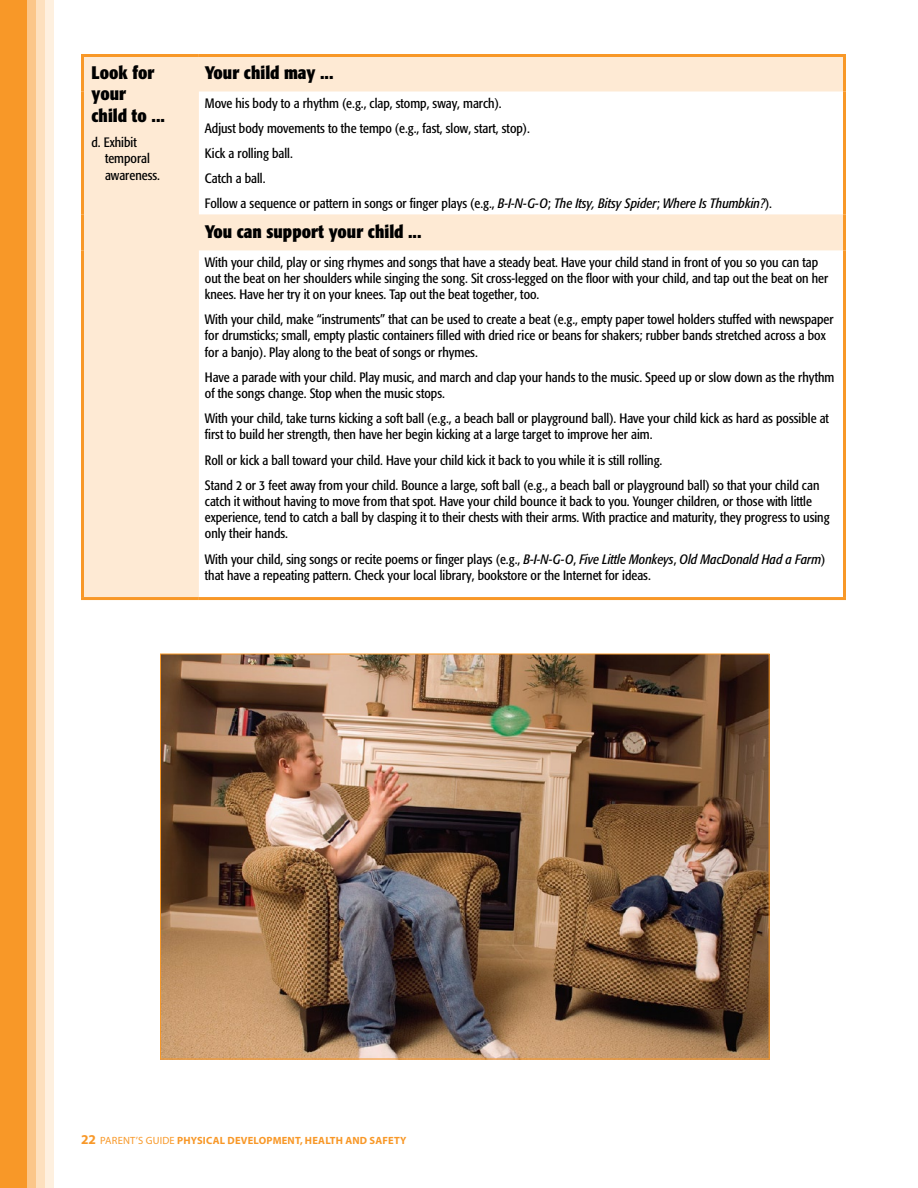
<style>
.page{position:relative;width:918px;height:1188px;background:#fff}
.page>*{position:absolute;margin:0;border:0;box-sizing:border-box;transform-origin:0 0}
.t1{font:700 condensed 18px/21.6px "Formata";color:#000}
.t2{font:condensed 13.5px/16.2px "Formata";color:#000}
.t3{font:700 10.5px "Myriad Pro";letter-spacing:.02em;color:#f89828}
.s1{font-style:italic}
.s2{font-size:13.5px}
.s3{font-weight:400}
</style>
<div class="page">
<svg style="left:84px;top:57px;width:759px;height:540px"></svg>
<hr style="left:81px;top:54px;width:118px;height:3px;background:#f89828">
<hr style="left:81px;top:57px;width:3px;height:35px;background:#f89828">
<hr style="left:199px;top:54px;width:647px;height:3px;background:#f89828">
<hr style="left:843px;top:57px;width:3px;height:35px;background:#f89828">
<hr style="left:81px;top:92px;width:3px;height:122px;background:#f89828">
<hr style="left:843px;top:92px;width:3px;height:122px;background:#f89828">
<hr style="left:81px;top:214px;width:3px;height:36px;background:#f89828">
<hr style="left:843px;top:214px;width:3px;height:36px;background:#f89828">
<hr style="left:81px;top:250px;width:3px;height:347px;background:#f89828">
<hr style="left:843px;top:250px;width:3px;height:347px;background:#f89828">
<hr style="left:81px;top:597px;width:118px;height:3px;background:#f89828">
<hr style="left:199px;top:597px;width:647px;height:3px;background:#f89828">
<img style="left:162px;top:656px;width:606px;height:401px">
<div style="left:0;top:0;width:27px;height:1188px;background:#f89828"></div>
<div style="left:27px;top:0;width:9px;height:1188px;background:#fbc689"></div>
<div style="left:36px;top:0;width:9px;height:1188px;background:#fde0be"></div>
<div style="left:45px;top:0;width:9px;height:1188px;background:#fef0df"></div>
<h1 class="t1" style="left:92px;top:62px;width:75px">Look for your child to ...</h1>
<p class="t2" style="left:105px;top:134px;width:57px;text-indent:-14px">d. Exhibit temporal awareness.</p>
<h1 class="t1" style="left:205px;top:62px;width:130px">Your child may ...</h1>
<p class="t2" style="left:205px;top:90px;width:569px;line-height:25.2px">Move his body to a rhythm (e.g., clap, stomp, sway, march).<br>Adjust body movements to the tempo (e.g., fast, slow, start, stop).<br>Kick a rolling ball.<br>Catch a ball.<br>Follow a sequence or pattern in songs or finger plays (e.g., <span class="s1">B-I-N-G-O</span>; <span class="s1">The Itsy, Bitsy Spider</span>; <span class="s1">Where Is Thumbkin?</span>).</p>
<h1 class="t1" style="left:205px;top:220px;width:218px">You can support your child ...</h1>
<p class="t2" style="left:205px;top:254px;width:625px">With your child, play or sing rhymes and songs that have a steady beat. Have your child stand in front of you so you can tap out the beat on her shoulders while singing the song. Sit cross-legged on the floor with your child, and tap out the beat on her knees. Have her try it on your knees. Tap out the beat together, too.</p>
<p class="t2" style="left:205px;top:311px;width:630px">With your child, make “instruments” that can be used to create a beat (e.g., empty paper towel holders stuffed with newspaper for drumsticks; small, empty plastic containers filled with dried rice or beans for shakers; rubber bands stretched across a box for a banjo). Play along to the beat of songs or rhymes.</p>
<p class="t2" style="left:205px;top:369px;width:631px">Have a parade with your child. Play music, and march and clap your hands to the music. Speed up or slow down as the rhythm of the songs change. Stop when the music stops.</p>
<p class="t2" style="left:205px;top:410px;width:626px">With your child, take turns kicking a soft ball (e.g., a beach ball or playground ball). Have your child kick as hard as possible at first to build her strength, then have her begin kicking at a large target to improve her aim.</p>
<p class="t2" style="left:205px;top:447px;width:616px;line-height:25.2px">Roll or kick a ball toward your child. Have your child kick it back to you while it is still rolling.<br>Stand 2 or 3 feet away from your child. Bounce a large, soft ball (e.g., a beach ball or playground ball) so that your child can</p>
<p class="t2" style="left:205px;top:493px;width:626px">catch it without having to move from that spot. Have your child bounce it back to you. Younger children, or those with little experience, tend to catch a ball by clasping it to their chests with their arms. With practice and maturity, they progress to using only their hands.</p>
<p class="t2" style="left:205px;top:551px;width:622px">With your child, sing songs or recite poems or finger plays (e.g., <span class="s1">B-I-N-G-O</span>, <span class="s1">Five Little Monkeys</span>, <span class="s1">Old MacDonald Had a Farm</span>) that have a repeating pattern. Check your local library, bookstore or the Internet for ideas.</p>
<p class="t3" style="left:81px;top:1134px;width:327px"><span class="s2">22</span> <span class="s3">PARENT’S GUIDE</span> PHYSICAL DEVELOPMENT, HEALTH AND SAFETY</p>
</div>
